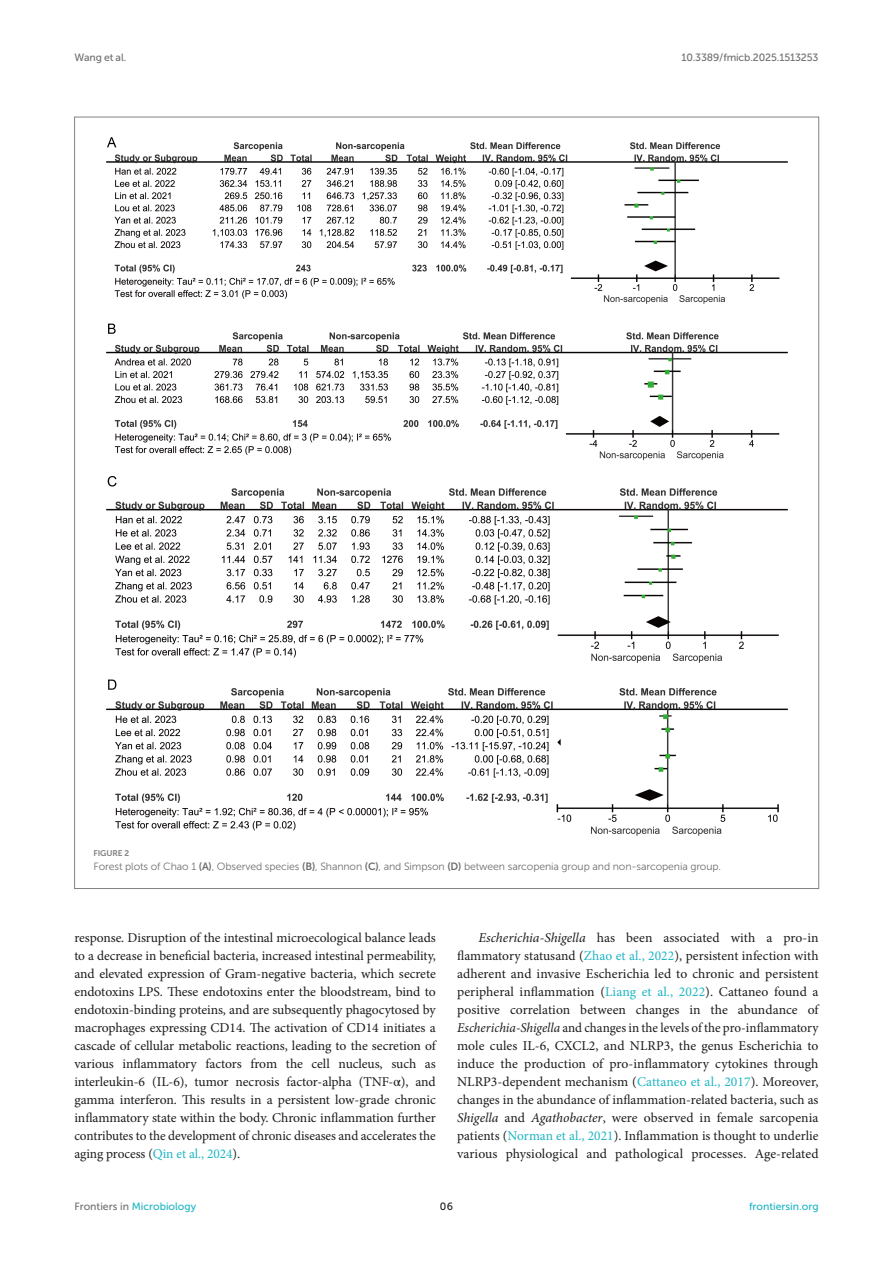
<style>
.page{position:relative;width:893px;height:1263px;background:#fff}
.page>*{position:absolute;margin:0;border:0;box-sizing:border-box;transform-origin:0 0}
.TEXT{font:13.5px/18px "Minion Pro";letter-spacing:-.005em;color:#1b1c1b;text-align:justify}
.FIG_LEG{font:10.5px "Museo Sans 300";letter-spacing:-.01em;color:#706f70}
.t1{font:10.5px "Museo Sans 500";color:#1db5c3}
.t2{font:10.5px "Museo Sans 500";letter-spacing:-.015em;color:#706f70}
.t3{font:10.5px "Museo Sans 500";color:#1b1c1b}
.FIG_HD{font:8.25px "Museo Sans 700";letter-spacing:-.01em;color:#7e7f7f}
.s1{font-family:"Museo Sans 700"}
.s2{font-family:"STIX General"}
.s3{color:#1db5c3}
.s4{font-style:italic}
.s5{color:#706f70}
</style>
<div class="page">
<img style="left:106px;top:137px;width:682px;height:699px">
<p class="t2" style="left:74px;top:51px;width:53px">Wang et al.</p>
<p class="t2" style="left:681px;top:51px;width:139px">10.3389/fmicb.2025.1513253</p>
<p class="FIG_HD" style="left:94px;top:849px;width:37px">FIGURE 2</p>
<p class="FIG_LEG" style="left:94px;top:860px;width:629px">Forest plots of Chao 1 <span class="s1">(A)</span>, Observed species <span class="s1">(B)</span>, Shannon <span class="s1">(C)</span>, and Simpson <span class="s1">(D)</span> between sarcopenia group and non-sarcopenia group.</p>
<p class="TEXT" style="left:74px;top:929px;width:363px">response. Disruption of the intestinal microecological balance leads to a decrease in beneficial bacteria, increased intestinal permeability, and elevated expression of Gram-negative bacteria, which secrete endotoxins LPS. These endotoxins enter the bloodstream, bind to endotoxin-binding proteins, and are subsequently phagocytosed by macrophages expressing CD14. The activation of CD14 initiates a cascade of cellular metabolic reactions, leading to the secretion of various inflammatory factors from the cell nucleus, such as interleukin-6 (IL-6), tumor necrosis factor-alpha (TNF-<span class="s2">α</span>), and gamma interferon. This results in a persistent low-grade chronic inflammatory state within the body. Chronic inflammation further contributes to the development of chronic diseases and accelerates the aging process (<span class="s3">Qin et al., 2024</span>).</p>
<p class="TEXT" style="left:457px;top:929px;width:363px;text-indent:21px"><span class="s4">Escherichia-Shigella</span> has been associated with a pro-in flammatory statusand (<span class="s3">Zhao et al., 2022</span>), persistent infection with adherent and invasive Escherichia led to chronic and persistent peripheral inflammation (<span class="s3">Liang et al., 2022</span>). Cattaneo found a positive correlation between changes in the abundance of <span class="s4">Escherichia-Shigella</span> and changes in the levels of the pro-inflammatory mole cules IL-6, CXCL2, and NLRP3, the genus Escherichia to induce the production of pro-inflammatory cytokines through NLRP3-dependent mechanism (<span class="s3">Cattaneo et al., 2017</span>). Moreover, changes in the abundance of inflammation-related bacteria, such as <span class="s4">Shigella</span> and <span class="s4">Agathobacter</span>, were observed in female sarcopenia patients (<span class="s3">Norman et al., 2021</span>). Inflammation is thought to underlie various physiological and pathological processes. Age-related</p>
<p class="t1" style="left:74px;top:1200px;width:123px"><span class="s5">Frontiers in</span> Microbiology</p>
<p class="t3" style="left:440px;top:1200px;width:15px">06</p>
<p class="t1" style="left:749px;top:1200px;width:71px">frontiersin.org</p>
</div>
